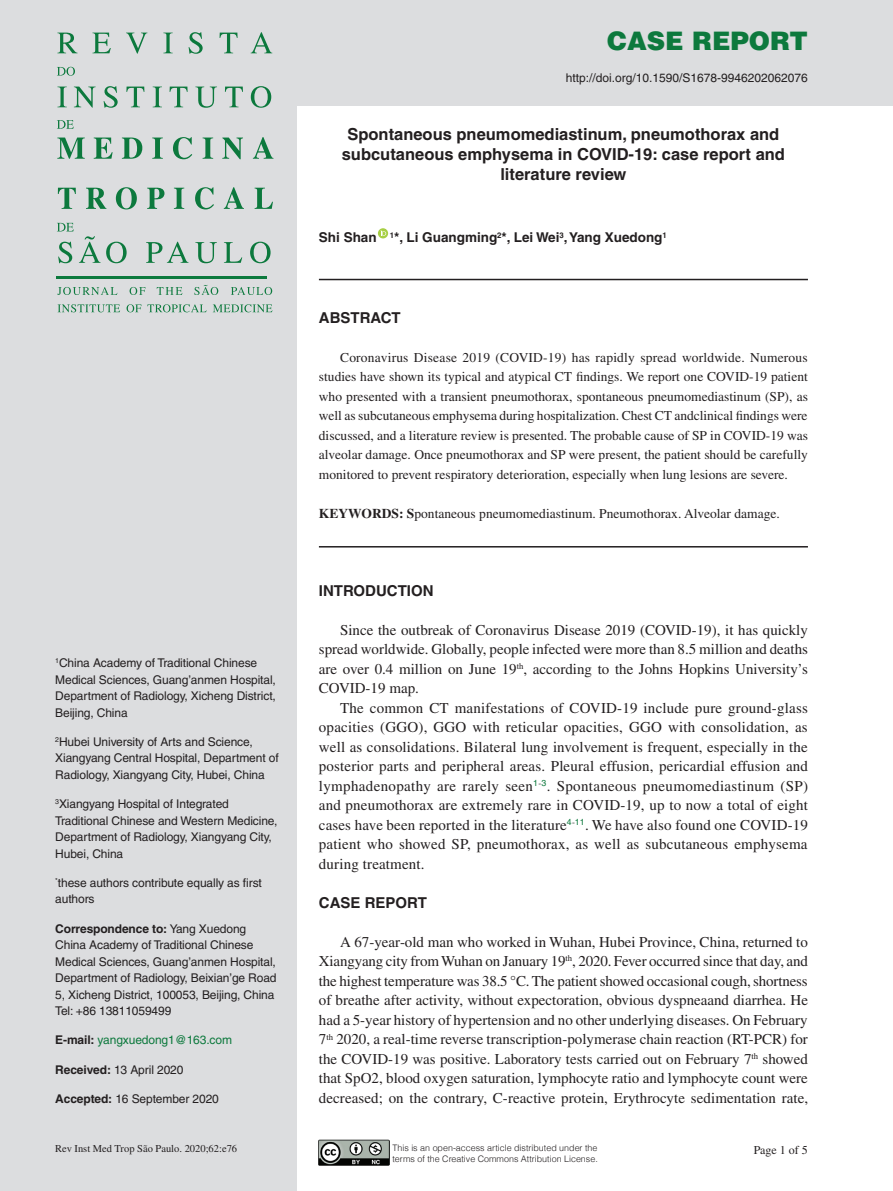
<style>
.page{position:relative;width:893px;height:1191px;background:#fff}
.page>*{position:absolute;margin:0;border:0;box-sizing:border-box;transform-origin:0 0}
.t1{font:900 25.5px "Helvetica";color:#0d793d}
.t2{font:700 16.5px/19.8px "Helvetica";color:#231f20;text-align:center}
.t3{font:15px/19.5px "Times";letter-spacing:.005em;color:#231f20;text-align:justify}
.t4{font:700 15px "Helvetica";color:#231f20}
.t5{font:13.5px/19.5px "Times";color:#231f20;text-align:justify}
.t6{font:700 13.5px "Helvetica";color:#231f20}
.t7{font:12px/16.5px "Helvetica";letter-spacing:-.01em;color:#231f20}
.t8{font:12px "Helvetica";letter-spacing:-.01em;color:#0d793d}
.t9{font:12px "Times";color:#231f20}
.t10{font:10.5px "Times";color:#231f20}
.t11{font:300 8.85px/10.6px "Helvetica";color:#231f20}
.s1{font-weight:700}
.s2{font-weight:700;color:#231f20}
</style>
<div class="page">
<div style="left:0;top:0;width:297px;height:1191px;background:#dcdddf"></div>
<div style="left:22px;top:0;width:871px;height:106px;background:#dcdddf"></div>
<svg style="left:57px;top:33px;width:21px;height:20px"></svg>
<svg style="left:92px;top:33px;width:19px;height:20px"></svg>
<svg style="left:126px;top:33px;width:21px;height:21px"></svg>
<svg style="left:163px;top:33px;width:10px;height:20px"></svg>
<svg style="left:189px;top:32px;width:14px;height:22px"></svg>
<svg style="left:220px;top:33px;width:18px;height:20px"></svg>
<svg style="left:251px;top:32px;width:21px;height:21px"></svg>
<svg style="left:57px;top:87px;width:10px;height:20px"></svg>
<svg style="left:74px;top:87px;width:22px;height:21px"></svg>
<svg style="left:104px;top:86px;width:14px;height:22px"></svg>
<svg style="left:126px;top:87px;width:18px;height:20px"></svg>
<svg style="left:153px;top:87px;width:9px;height:20px"></svg>
<svg style="left:170px;top:87px;width:18px;height:20px"></svg>
<svg style="left:195px;top:87px;width:22px;height:21px"></svg>
<svg style="left:225px;top:87px;width:18px;height:20px"></svg>
<svg style="left:251px;top:86px;width:20px;height:22px"></svg>
<svg style="left:57px;top:137px;width:28px;height:22px"></svg>
<svg style="left:94px;top:137px;width:19px;height:22px"></svg>
<svg style="left:122px;top:137px;width:20px;height:22px"></svg>
<svg style="left:152px;top:137px;width:11px;height:22px"></svg>
<svg style="left:173px;top:137px;width:19px;height:22px"></svg>
<svg style="left:203px;top:137px;width:10px;height:22px"></svg>
<svg style="left:222px;top:137px;width:21px;height:22px"></svg>
<svg style="left:253px;top:137px;width:20px;height:22px"></svg>
<svg style="left:58px;top:188px;width:18px;height:21px"></svg>
<svg style="left:86px;top:188px;width:20px;height:21px"></svg>
<svg style="left:116px;top:187px;width:21px;height:22px"></svg>
<svg style="left:147px;top:188px;width:17px;height:21px"></svg>
<svg style="left:174px;top:188px;width:10px;height:21px"></svg>
<svg style="left:195px;top:187px;width:19px;height:22px"></svg>
<svg style="left:224px;top:187px;width:20px;height:22px"></svg>
<svg style="left:255px;top:188px;width:18px;height:21px"></svg>
<svg style="left:146px;top:242px;width:43px;height:21px"></svg>
<svg style="left:195px;top:242px;width:22px;height:21px"></svg>
<svg style="left:224px;top:242px;width:18px;height:21px"></svg>
<svg style="left:250px;top:242px;width:21px;height:21px"></svg>
<svg style="left:57px;top:223px;width:70px;height:40px"></svg>
<svg style="left:57px;top:120px;width:17px;height:9px"></svg>
<svg style="left:57px;top:67px;width:18px;height:9px"></svg>
<svg style="left:57px;top:287px;width:60px;height:8px"></svg>
<svg style="left:130px;top:287px;width:15px;height:8px"></svg>
<svg style="left:157px;top:287px;width:25px;height:8px"></svg>
<svg style="left:194px;top:285px;width:24px;height:10px"></svg>
<svg style="left:231px;top:287px;width:41px;height:8px"></svg>
<svg style="left:58px;top:304px;width:62px;height:8px"></svg>
<svg style="left:127px;top:304px;width:14px;height:8px"></svg>
<svg style="left:147px;top:304px;width:60px;height:8px"></svg>
<svg style="left:213px;top:304px;width:59px;height:8px"></svg>
<hr style="left:56px;top:276px;width:210px;height:2px;background:#0c793d">
<img style="left:319px;top:1139px;width:70px;height:26px">
<hr style="left:319px;top:279px;width:489px;height:1px;background:#231f20">
<hr style="left:319px;top:546px;width:489px;height:1px;background:#231f20">
<svg style="left:378px;top:228px;width:10px;height:10px"></svg>
<svg style="left:381px;top:230px;width:5px;height:6px"></svg>
<h1 class="t1" style="left:607px;top:24px;width:202px">CASE REPORT</h1>
<p class="t7" style="left:566px;top:69px;width:244px">http://doi.org/10.1590/S1678-9946202062076</p>
<p class="t2" style="left:342px;top:124px;width:445px">Spontaneous pneumomediastinum, pneumothorax and subcutaneous emphysema in COVID-19: case report and literature review</p>
<p class="t6" style="left:319px;top:229px;width:349px">Shi Shan <sup>1</sup>*, Li Guangming<sup>2</sup>*, Lei Wei<sup>3</sup>, Yang Xuedong<sup>1</sup></p>
<p class="t7" style="left:55px;top:654px;width:222px"><sup>1</sup>China Academy of Traditional Chinese Medical Sciences, Guang’anmen Hospital, Department of Radiology, Xicheng District, Beijing, China</p>
<p class="t7" style="left:55px;top:733px;width:225px"><sup>2</sup>Hubei University of Arts and Science,<br>Xiangyang Central Hospital, Department of<br>Radiology, Xiangyang City, Hubei, China</p>
<p class="t7" style="left:55px;top:795px;width:224px"><sup>3</sup>Xiangyang Hospital of Integrated Traditional Chinese and Western Medicine, Department of Radiology, Xiangyang City, Hubei, China</p>
<p class="t7" style="left:55px;top:874px;width:208px"><sup>*</sup>these authors contribute equally as first authors</p>
<p class="t7" style="left:55px;top:920px;width:223px"><span class="s1">Correspondence to:</span> Yang Xuedong China Academy of Traditional Chinese Medical Sciences, Guang’anmen Hospital, Department of Radiology, Beixian’ge Road 5, Xicheng District, 100053, Beijing, China Tel: +86 13811059499</p>
<p class="t8" style="left:55px;top:1033px;width:178px"><span class="s2">E-mail:</span> yangxuedong1@163.com</p>
<p class="t7" style="left:55px;top:1061px;width:130px"><span class="s1">Received:</span> 13 April 2020</p>
<p class="t7" style="left:55px;top:1090px;width:165px"><span class="s1">Accepted:</span> 16 September 2020</p>
<p class="t4" style="left:319px;top:308px;width:83px">ABSTRACT</p>
<p class="t5" style="left:319px;top:347px;width:491px;text-indent:21px">Coronavirus Disease 2019 (COVID-19) has rapidly spread worldwide. Numerous studies have shown its typical and atypical CT findings. We report one COVID-19 patient who presented with a transient pneumothorax, spontaneous pneumomediastinum (SP), as well as subcutaneous emphysema during hospitalization. Chest CT andclinical findings were discussed, and a literature review is presented. The probable cause of SP in COVID-19 was alveolar damage. Once pneumothorax and SP were present, the patient should be carefully monitored to prevent respiratory deterioration, especially when lung lesions are severe.</p>
<p class="t5" style="left:319px;top:503px;width:462px"><span class="s1">KEYWORDS: S</span>pontaneous pneumomediastinum. Pneumothorax. Alveolar damage.</p>
<p class="t4" style="left:319px;top:581px;width:116px">INTRODUCTION</p>
<p class="t3" style="left:319px;top:620px;width:491px;text-indent:21px">Since the outbreak of Coronavirus Disease 2019 (COVID-19), it has quickly spread worldwide. Globally, people infected were more than 8.5 million and deaths are over 0.4 million on June 19<sup>th</sup>, according to the Johns Hopkins University’s COVID-19 map.</p>
<p class="t3" style="left:319px;top:698px;width:491px;text-indent:21px">The common CT manifestations of COVID-19 include pure ground-glass opacities (GGO), GGO with reticular opacities, GGO with consolidation, as well as consolidations. Bilateral lung involvement is frequent, especially in the posterior parts and peripheral areas. Pleural effusion, pericardial effusion and lymphadenopathy are rarely seen<sup>1</sup><sup>-</sup><sup>3</sup>. Spontaneous pneumomediastinum (SP) and pneumothorax are extremely rare in COVID-19, up to now a total of eight cases have been reported in the literature<sup>4</sup><sup>-</sup><sup>11</sup>. We have also found one COVID-19 patient who showed SP, pneumothorax, as well as subcutaneous emphysema during treatment.</p>
<p class="t4" style="left:319px;top:893px;width:110px">CASE REPORT</p>
<p class="t3" style="left:319px;top:932px;width:491px;text-indent:21px">A 67-year-old man who worked in Wuhan, Hubei Province, China, returned to Xiangyang city from Wuhan on January 19<sup>th</sup>, 2020. Fever occurred since that day, and the highest temperature was 38.5 °C. The patient showed occasional cough, shortness of breathe after activity, without expectoration, obvious dyspneaand diarrhea. He had a 5-year history of hypertension and no other underlying diseases. On February 7<sup>th</sup> 2020, a real-time reverse transcription-polymerase chain reaction (RT-PCR) for the COVID-19 was positive. Laboratory tests carried out on February 7<sup>th</sup> showed that SpO2, blood oxygen saturation, lymphocyte ratio and lymphocyte count were decreased; on the contrary, C-reactive protein, Erythrocyte sedimentation rate,</p>
<p class="t11" style="left:392px;top:1142px;width:207px">This is an open-access article distributed under the terms of the Creative Commons Attribution License.</p>
<p class="t10" style="left:55px;top:1143px;width:183px">Rev Inst Med Trop São Paulo. 2020;62:e76</p>
<p class="t9" style="left:754px;top:1142px;width:56px">Page 1 of 5</p>
</div>
